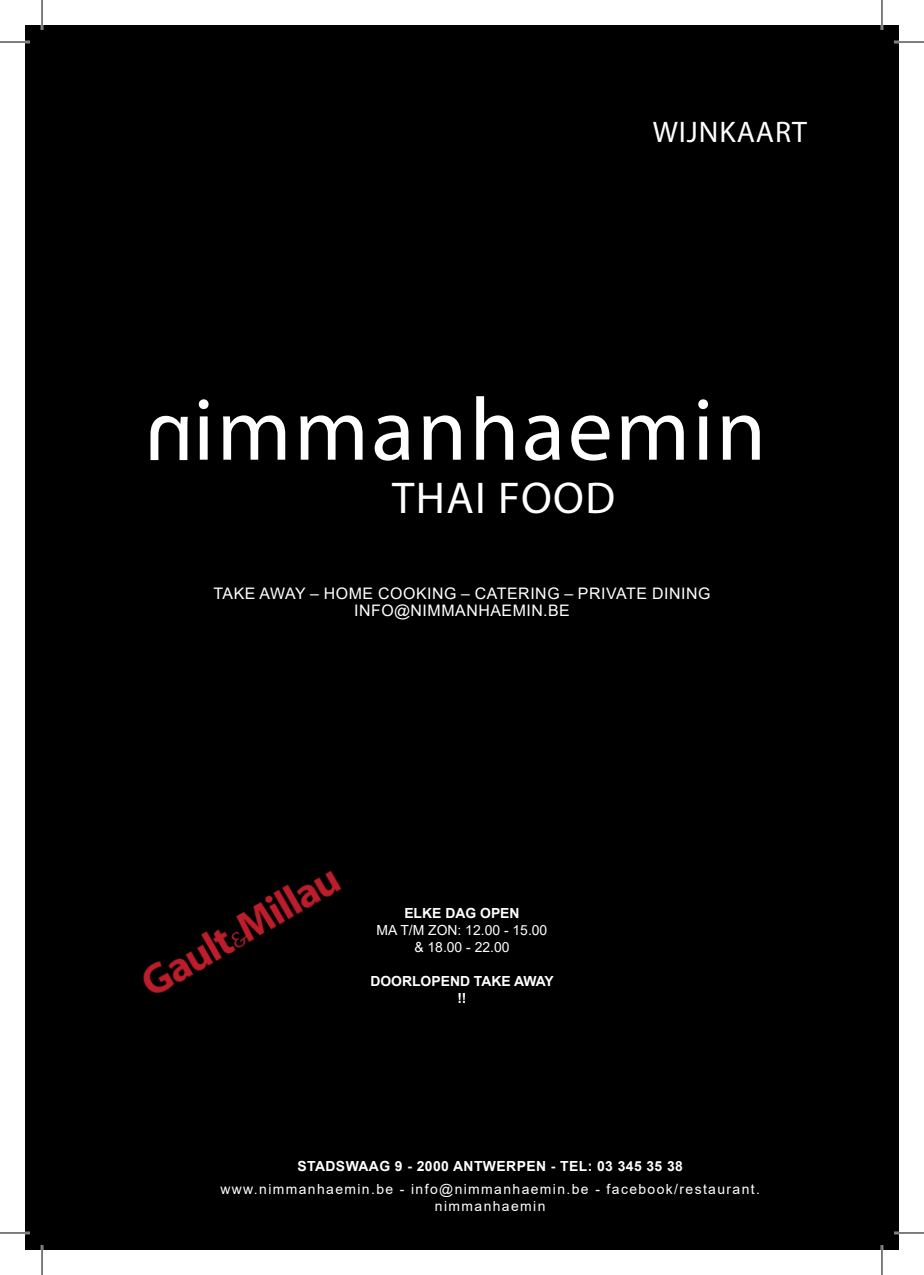
<style>
.page{position:relative;width:924px;height:1275px;background:#fff}
.page>*{position:absolute;margin:0;border:0;box-sizing:border-box;transform-origin:0 0}
.t1{font:89.4px "Myriad Pro";letter-spacing:.03em;color:#fff}
.t2{font:44.8px "Myriad Pro";letter-spacing:.03em;color:#fff}
.t3{font:29.8px "Myriad Pro";letter-spacing:.03em;color:#fff}
.t4{font:15.8px/16.8px "Arial";letter-spacing:.035em;color:#fff;text-align:center}
.t5{font:14px/16.8px "Arial";letter-spacing:.1em;color:#fff;text-align:center}
.t6{font:700 14px "Arial";letter-spacing:.03em;color:#fff}
.t7{font:14px/16.8px "Arial";color:#fff;text-align:center}
.t8{font:700 14px/16.8px "Arial";color:#fff;text-align:center}
</style>
<div class="page">
<div style="left:25px;top:25px;width:873px;height:1225px;background:#000"></div>
<img style="left:143px;top:870px;width:199px;height:124px">
<hr style="left:0;top:41px;width:30px;height:2px;background:#fff">
<hr style="left:893px;top:41px;width:30px;height:2px;background:#fff">
<hr style="left:0;top:1231px;width:30px;height:3px;background:#fff">
<hr style="left:893px;top:1231px;width:30px;height:3px;background:#fff">
<hr style="left:41px;top:0;width:2px;height:30px;background:#fff">
<hr style="left:41px;top:1245px;width:2px;height:30px;background:#fff">
<hr style="left:880px;top:0;width:2px;height:30px;background:#fff">
<hr style="left:880px;top:1245px;width:2px;height:30px;background:#fff">
<hr style="left:0;top:42px;width:30px;height:1px;background:#000">
<hr style="left:893px;top:42px;width:30px;height:1px;background:#000">
<hr style="left:0;top:1232px;width:30px;height:1px;background:#000">
<hr style="left:893px;top:1232px;width:30px;height:1px;background:#000">
<hr style="left:42px;top:0;width:1px;height:30px;background:#000">
<hr style="left:42px;top:1245px;width:1px;height:30px;background:#000">
<hr style="left:881px;top:0;width:1px;height:30px;background:#000">
<hr style="left:881px;top:1245px;width:1px;height:30px;background:#000">
<h3 class="t3" style="left:652px;top:113px;width:156px">WIJNKAART</h3>
<h1 class="t1" style="left:193px;top:374px;width:574px">immanhaemin</h1>
<h2 class="t2" style="left:392px;top:470px;width:224px">THAI FOOD</h2>
<p class="t4" style="left:213px;top:585px;width:498px">TAKE AWAY – HOME COOKING – CATERING – PRIVATE DINING<br>INFO@NIMMANHAEMIN.BE</p>
<p class="t8" style="left:404px;top:905px;width:117px">ELKE DAG OPEN</p>
<p class="t7" style="left:376px;top:922px;width:172px">MA T/M ZON: 12.00 - 15.00 &amp; 18.00 - 22.00</p>
<p class="t8" style="left:370px;top:973px;width:185px">DOORLOPEND TAKE AWAY !!</p>
<p class="t6" style="left:297px;top:1156px;width:387px">STADSWAAG 9 - 2000 ANTWERPEN - TEL: 03 345 35 38</p>
<p class="t5" style="left:220px;top:1180px;width:541px">www.nimmanhaemin.be - info@nimmanhaemin.be - facebook/restaurant. nimmanhaemin</p>
</div>
